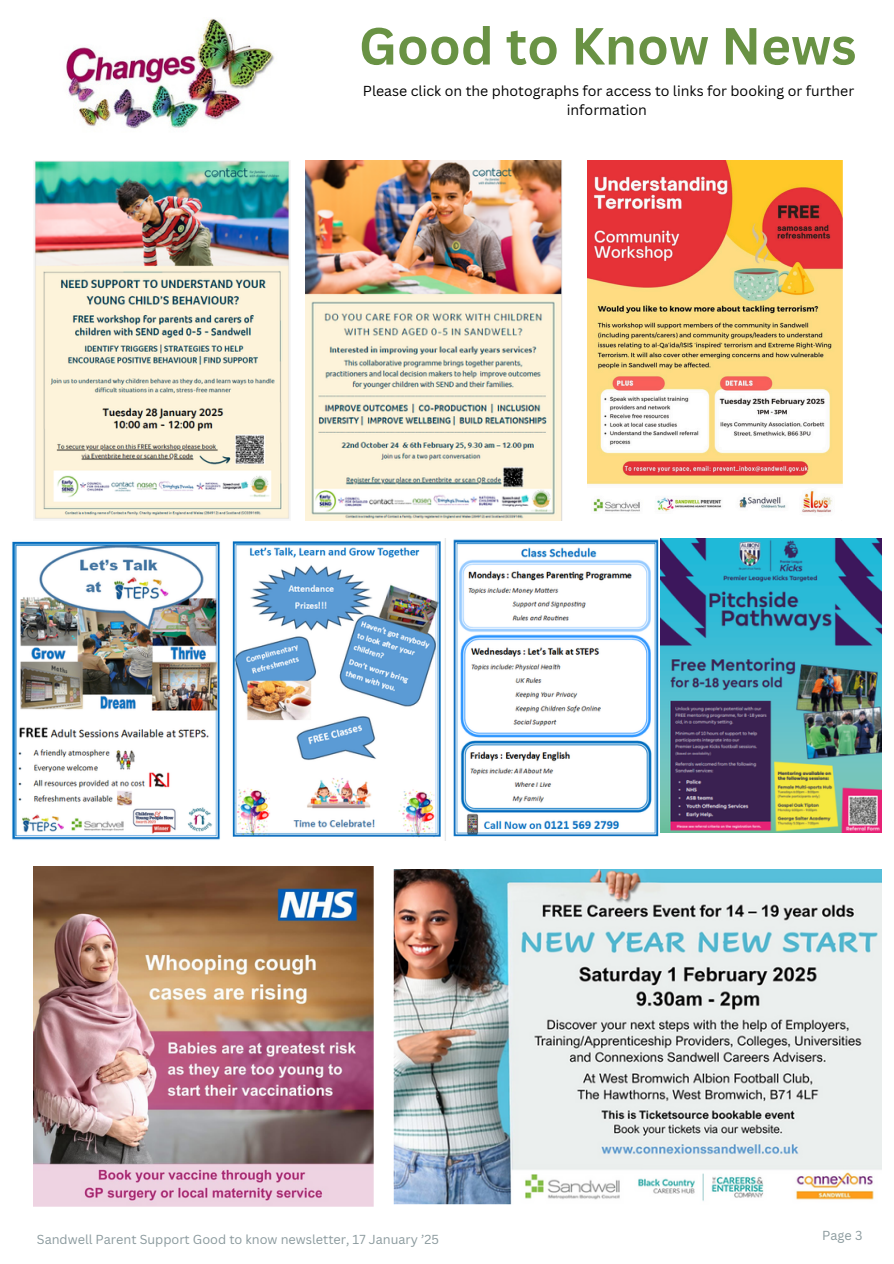
<style>
.page{position:relative;width:894px;height:1264px;background:#fff}
.page>*{position:absolute;margin:0;border:0;box-sizing:border-box;transform-origin:0 0}
.t1{font:700 51px "Canva Sans";color:#699244}
.t2{font:14.1px/19.2px "Canva Sans";color:#000;text-align:center}
.t3{font:12.75px "Canva Sans";color:#8a999d}
</style>
<div class="page">
<img style="left:66px;top:19px;width:208px;height:110px">
<img style="left:34px;top:161px;width:256px;height:358px">
<img style="left:306px;top:160px;width:256px;height:360px">
<img style="left:12px;top:541px;width:208px;height:299px">
<img style="left:232px;top:539px;width:430px;height:301px">
<img style="left:660px;top:539px;width:221px;height:293px">
<img style="left:33px;top:866px;width:340px;height:340px">
<img style="left:393px;top:869px;width:487px;height:335px">
<img style="left:587px;top:160px;width:255px;height:353px">
<p class="t1" style="left:359px;top:10px;width:499px">Good to Know News</p>
<p class="t2" style="left:363px;top:81px;width:492px">Please click on the photographs for access to links for booking or further information</p>
<h1 class="t3" style="left:37px;top:1230px;width:403px">Sandwell Parent Support Good to know newsletter, 17 January ’25</h1>
<p class="t3" style="left:822px;top:1226px;width:42px">Page 3</p>
</div>
